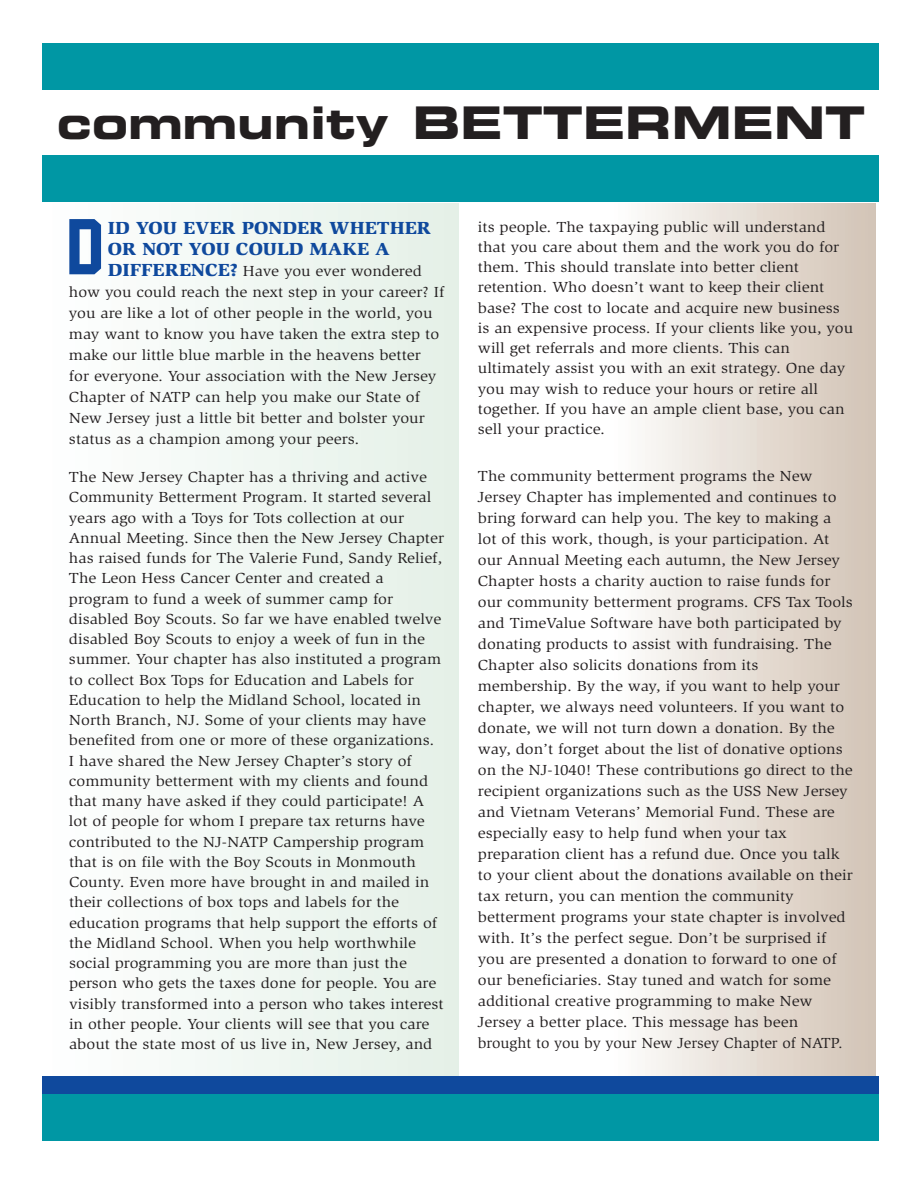
<style>
.page{position:relative;width:918px;height:1188px;background:#fff}
.page>*{position:absolute;margin:0;border:0;box-sizing:border-box;transform-origin:0 0}
.t1{font:72px "Jersey M54";color:#0f499d}
.t2{font:45px "Eurostile LT Std Bold Ex 2";color:#231f20}
.t3{font:900 18px/21px "Slimbach";color:#0f499d;scale:1.1 1}
.t4{font:15px/20.2px "Slimbach";color:#231f20;scale:1.1 1}
.s1{font-weight:900;font-size:18px;color:#0f499d}
</style>
<div class="page">
<div style="left:42px;top:43px;width:837px;height:47px;background:#0097a4"></div>
<div style="left:42px;top:155px;width:837px;height:47px;background:#0097a4"></div>
<div style="left:42px;top:1094px;width:837px;height:47px;background:#0097a4"></div>
<div style="left:42px;top:1076px;width:837px;height:18px;background:#0f499d"></div>
<h2 class="t2" style="left:57px;top:106px;width:810px">community BETTERMENT</h2>
<h1 class="t1" style="left:67px;top:207px;width:38px">D</h1>
<p class="t3" style="left:108px;top:219px;width:295px">ID YOU EVER PONDER WHETHER<br>OR NOT YOU COULD MAKE A</p>
<p class="t4" style="left:69px;top:261px;width:343px;line-height:21px;text-indent:39px"><span class="s1">DIFFERENCE?</span> Have you ever wondered how you could reach the next step in your career? If you are like a lot of other people in the world, you may want to know you have taken the extra step to make our little blue marble in the heavens better for everyone. Your association with the New Jersey Chapter of NATP can help you make our State of New Jersey just a little bit better and bolster your status as a champion among your peers.</p>
<p class="t4" style="left:69px;top:468px;width:343px">The New Jersey Chapter has a thriving and active Community Betterment Program. It started several years ago with a Toys for Tots collection at our Annual Meeting. Since then the New Jersey Chapter has raised funds for The Valerie Fund, Sandy Relief, The Leon Hess Cancer Center and created a program to fund a week of summer camp for disabled Boy Scouts. So far we have enabled twelve disabled Boy Scouts to enjoy a week of fun in the summer. Your chapter has also instituted a program to collect Box Tops for Education and Labels for Education to help the Midland School, located in North Branch, NJ. Some of your clients may have benefited from one or more of these organizations.<br>I have shared the New Jersey Chapter’s story of community betterment with my clients and found that many have asked if they could participate! A lot of people for whom I prepare tax returns have contributed to the NJ-NATP Campership program that is on file with the Boy Scouts in Monmouth County. Even more have brought in and mailed in their collections of box tops and labels for the education programs that help support the efforts of the Midland School. When you help worthwhile social programming you are more than just the person who gets the taxes done for people. You are visibly transformed into a person who takes interest in other people. Your clients will see that you care about the state most of us live in, New Jersey, and</p>
<p class="t4" style="left:478px;top:218px;width:343px">its people. The taxpaying public will understand that you care about them and the work you do for them. This should translate into better client retention. Who doesn’t want to keep their client base? The cost to locate and acquire new business is an expensive process. If your clients like you, you will get referrals and more clients. This can ultimately assist you with an exit strategy. One day you may wish to reduce your hours or retire all together. If you have an ample client base, you can sell your practice.</p>
<p class="t4" style="left:478px;top:466px;width:342px;line-height:21px">The community betterment programs the New Jersey Chapter has implemented and continues to bring forward can help you. The key to making a lot of this work, though, is your participation. At our Annual Meeting each autumn, the New Jersey Chapter hosts a charity auction to raise funds for our community betterment programs. CFS Tax Tools and TimeValue Software have both participated by donating products to assist with fundraising. The Chapter also solicits donations from its membership. By the way, if you want to help your chapter, we always need volunteers. If you want to donate, we will not turn down a donation. By the way, don’t forget about the list of donative options on the NJ-1040! These contributions go direct to the recipient organizations such as the USS New Jersey and Vietnam Veterans’ Memorial Fund. These are especially easy to help fund when your tax preparation client has a refund due. Once you talk to your client about the donations available on their tax return, you can mention the community betterment programs your state chapter is involved with. It’s the perfect segue. Don’t be surprised if you are presented a donation to forward to one of our beneficiaries. Stay tuned and watch for some additional creative programming to make New Jersey a better place. This message has been brought to you by your New Jersey Chapter of NATP.</p>
</div>
